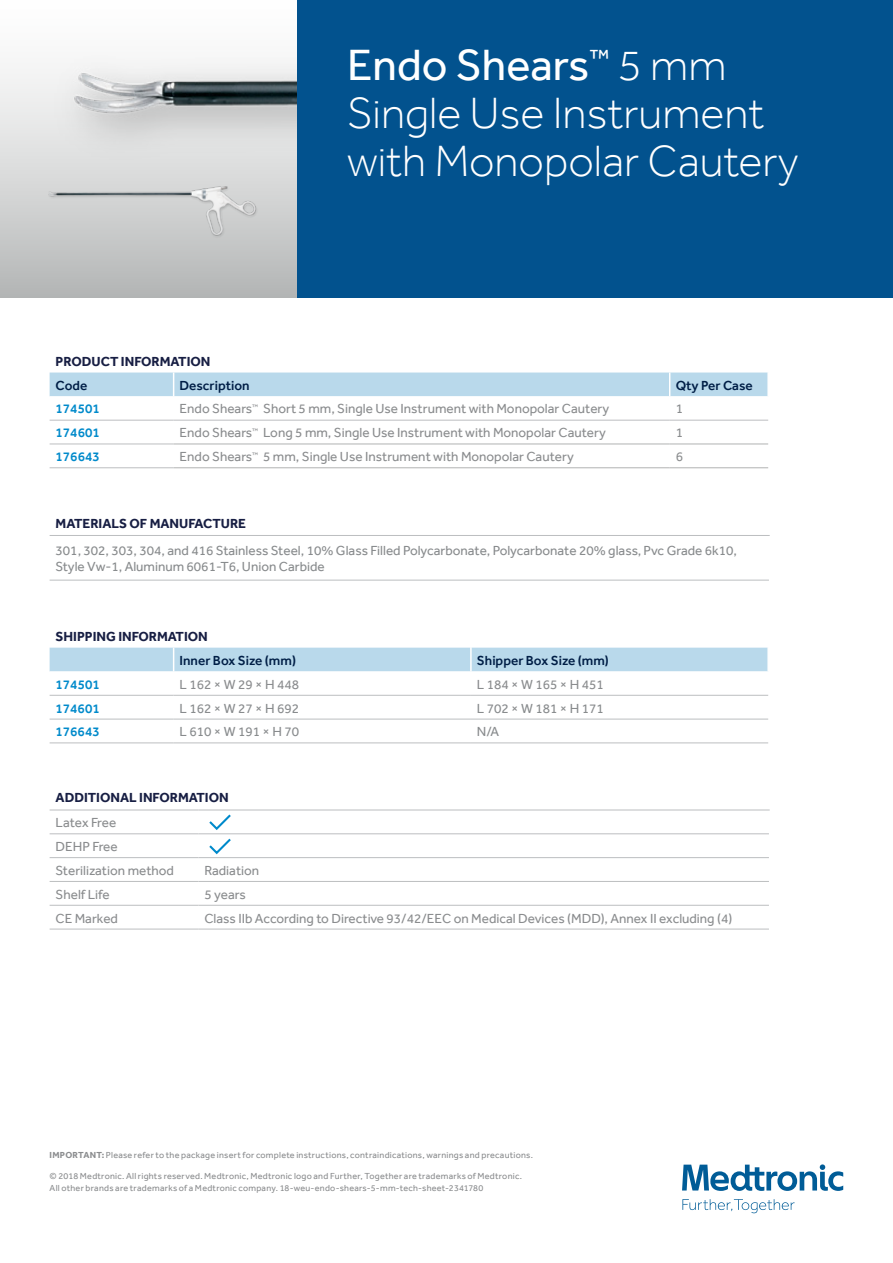
<style>
.page{position:relative;width:893px;height:1263px;background:#fff}
.page>*{position:absolute;margin:0;border:0;box-sizing:border-box;transform-origin:0 0}
.t1{font:300 45px/48px "Effra";color:#fff}
.t2{font:13.5px/23.9px "Effra";color:#8a8c8e}
.t3{font:13.5px/16.5px "Effra";color:#888b8d}
.t4{font:700 13.5px "Effra";color:#171e43}
.t5{font:500 13.5px "Effra";color:#001e46}
.t6{font:500 13.5px "Effra";color:#008acb}
.t7{font:9px/12px "Effra";letter-spacing:.03em;color:#8a8c8e}
.s1{font-weight:400}
.s2{color:#8a8c8e}
.s3{font-weight:700}
</style>
<div class="page">
<svg style="left:682px;top:1164px;width:161px;height:49px"></svg>
<svg style="left:50px;top:419px;width:718px;height:25px"></svg>
<hr style="left:50px;top:444px;width:124px;height:1px;background:#bcbec0">
<hr style="left:50px;top:467px;width:124px;height:1px;background:#bcbec0">
<div style="left:50px;top:372px;width:718px;height:24px;background:#b9d9eb"></div>
<hr style="left:174px;top:444px;width:496px;height:1px;background:#b1b3b3">
<hr style="left:670px;top:444px;width:98px;height:1px;background:#b1b3b3">
<hr style="left:174px;top:467px;width:496px;height:1px;background:#b1b3b3">
<hr style="left:670px;top:467px;width:98px;height:1px;background:#b1b3b3">
<hr style="left:50px;top:420px;width:124px;height:1px;background:#bcbec0">
<hr style="left:174px;top:420px;width:496px;height:1px;background:#bcbec0">
<hr style="left:670px;top:420px;width:98px;height:1px;background:#bcbec0">
<svg style="left:50px;top:834px;width:719px;height:95px"></svg>
<hr style="left:50px;top:810px;width:148px;height:1px;background:#bcbec0">
<hr style="left:198px;top:810px;width:572px;height:1px;background:#bcbec0">
<hr style="left:50px;top:833px;width:148px;height:1px;background:#bcbec0">
<hr style="left:198px;top:833px;width:571px;height:1px;background:#bcbec0">
<hr style="left:50px;top:857px;width:148px;height:1px;background:#bcbec0">
<hr style="left:198px;top:857px;width:571px;height:1px;background:#bcbec0">
<hr style="left:50px;top:881px;width:148px;height:1px;background:#bcbec0">
<hr style="left:198px;top:881px;width:571px;height:1px;background:#bcbec0">
<hr style="left:50px;top:905px;width:148px;height:1px;background:#bcbec0">
<hr style="left:198px;top:905px;width:571px;height:1px;background:#bcbec0">
<hr style="left:50px;top:929px;width:148px;height:1px;background:#bcbec0">
<hr style="left:198px;top:929px;width:571px;height:1px;background:#bcbec0">
<hr style="left:50px;top:535px;width:720px;height:1px;background:#bcbec0">
<hr style="left:50px;top:580px;width:719px;height:1px;background:#bcbec0">
<svg style="left:207px;top:814px;width:26px;height:42px"></svg>
<svg style="left:50px;top:671px;width:718px;height:48px"></svg>
<div style="left:50px;top:648px;width:717px;height:23px;background:#b9d9eb"></div>
<hr style="left:174px;top:695px;width:297px;height:1px;background:#bcbec0">
<hr style="left:471px;top:695px;width:297px;height:1px;background:#bcbec0">
<hr style="left:50px;top:719px;width:124px;height:1px;background:#bcbec0">
<hr style="left:174px;top:719px;width:297px;height:1px;background:#bcbec0">
<hr style="left:471px;top:719px;width:297px;height:1px;background:#bcbec0">
<hr style="left:50px;top:742px;width:124px;height:1px;background:#bcbec0">
<hr style="left:174px;top:742px;width:297px;height:1px;background:#bcbec0">
<hr style="left:471px;top:742px;width:297px;height:1px;background:#bcbec0">
<hr style="left:470px;top:648px;width:2px;height:23px;background:#fff">
<hr style="left:50px;top:695px;width:124px;height:1px;background:#bcbec0">
<div style="left:0;top:0;width:298px;height:298px;background:linear-gradient(to bottom,#fff,#b8baba)"></div>
<img style="left:31px;top:0;width:267px;height:189px">
<img style="left:45px;top:182px;width:218px;height:60px">
<div style="left:298px;top:0;width:595px;height:298px;background:#02528e"></div>
<h1 class="t1" style="left:347px;top:40px;width:453px"><span class="s1">Endo Shears</span><sup>™</sup> 5 mm<br>Single Use Instrument with Monopolar Cautery</h1>
<p class="t4" style="left:56px;top:353px;width:156px">PRODUCT INFORMATION</p>
<p class="t5" style="left:56px;top:377px;width:33px">Code</p>
<p class="t5" style="left:180px;top:377px;width:72px">Description</p>
<p class="t5" style="left:676px;top:377px;width:79px">Qty Per Case</p>
<p class="t6" style="left:56px;top:401px;width:46px">174501</p>
<p class="t2" style="left:180px;top:397px;width:431px">Endo Shears<sup>™</sup> Short 5 mm, Single Use Instrument with Monopolar Cautery</p>
<p class="t2" style="left:676px;top:397px;width:9px">1</p>
<p class="t6" style="left:56px;top:425px;width:46px">174601</p>
<p class="t2" style="left:180px;top:421px;width:428px">Endo Shears<sup>™</sup> Long 5 mm, Single Use Instrument with Monopolar Cautery</p>
<p class="t2" style="left:676px;top:421px;width:9px">1</p>
<p class="t6" style="left:56px;top:449px;width:46px">176643</p>
<p class="t2" style="left:180px;top:445px;width:396px">Endo Shears<sup>™</sup> 5 mm, Single Use Instrument with Monopolar Cautery</p>
<p class="t2" style="left:676px;top:445px;width:9px">6</p>
<p class="t4" style="left:56px;top:516px;width:192px">MATERIALS OF MANUFACTURE</p>
<p class="t3" style="left:56px;top:542px;width:683px">301, 302, 303, 304, and 416 Stainless Steel, 10% Glass Filled Polycarbonate, Polycarbonate 20% glass, Pvc Grade 6k10,<br>Style Vw-1, Aluminum 6061-T6, Union Carbide</p>
<p class="t4" style="left:56px;top:628px;width:154px">SHIPPING INFORMATION</p>
<p class="t5" style="left:180px;top:652px;width:118px">Inner Box Size (mm)</p>
<p class="t5" style="left:477px;top:652px;width:134px">Shipper Box Size (mm)</p>
<p class="t6" style="left:56px;top:676px;width:46px">174501</p>
<p class="t2" style="left:180px;top:672px;width:121px">L 162 × W 29 × H 448</p>
<p class="t2" style="left:477px;top:672px;width:128px">L 184 × W 165 × H 451</p>
<p class="t6" style="left:56px;top:700px;width:46px">174601</p>
<p class="t3" style="left:180px;top:700px;width:121px">L 162 <span class="s2">×</span> W 27 <span class="s2">×</span> H 692</p>
<p class="t3" style="left:477px;top:700px;width:128px">L 702 <span class="s2">×</span> W 181 <span class="s2">×</span> H 171</p>
<p class="t6" style="left:56px;top:724px;width:46px">176643</p>
<p class="t3" style="left:180px;top:723px;width:121px">L 610 <span class="s2">×</span> W 191 <span class="s2">×</span> H 70</p>
<p class="t3" style="left:477px;top:723px;width:24px">N/A</p>
<p class="t4" style="left:56px;top:790px;width:175px">ADDITIONAL INFORMATION</p>
<p class="t2" style="left:56px;top:811px;width:120px">Latex Free<br>DEHP Free<br>Sterilization method</p>
<p class="t2" style="left:204px;top:858px;width:56px">Radiation</p>
<p class="t2" style="left:56px;top:882px;width:56px">Shelf Life</p>
<p class="t2" style="left:204px;top:882px;width:43px">5 years</p>
<p class="t2" style="left:56px;top:906px;width:64px">CE Marked</p>
<p class="t2" style="left:204px;top:906px;width:529px">Class IIb According to Directive 93/42/EEC on Medical Devices (MDD), Annex II excluding (4)</p>
<p class="t7" style="left:50px;top:1149px;width:485px"><span class="s3">IMPORTANT:</span> Please refer to the package insert for complete instructions, contraindications, warnings and precautions.</p>
<p class="t7" style="left:50px;top:1169px;width:474px">© 2018 Medtronic. All rights reserved. Medtronic, Medtronic logo and Further, Together are trademarks of Medtronic.<br>All other brands are trademarks of a Medtronic company. 18-weu-endo-shears-5-mm-tech-sheet-2341780</p>
</div>
